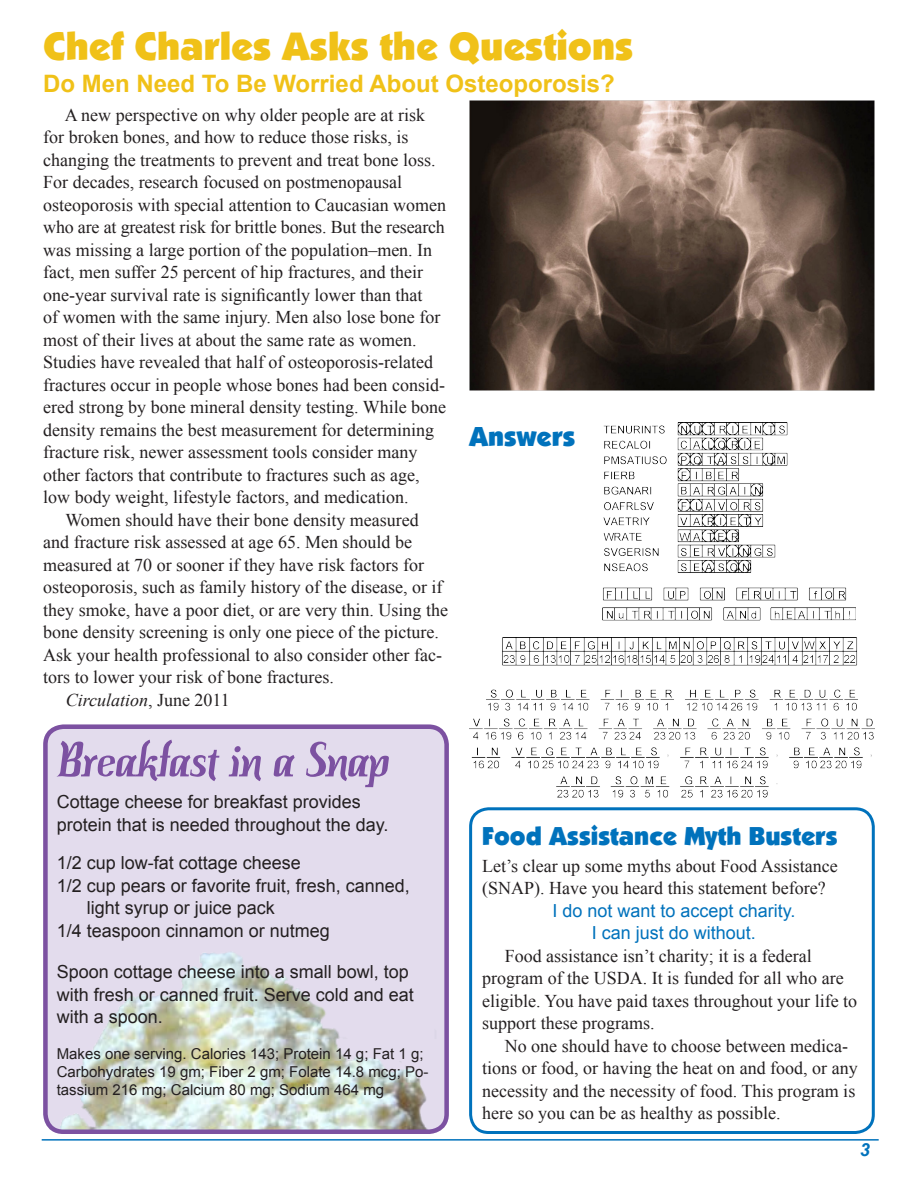
<style>
.page{position:relative;width:918px;height:1188px;background:#fff}
.page>*{position:absolute;margin:0;border:0;box-sizing:border-box;transform-origin:0 0}
.t1{font:48px "Colourbars";color:#7c51a1;scale:1.1 1}
.t2{font:39px "Boulder";color:#f0c118}
.t3{font:27px "Boulder";color:#0072bc}
.t4{font:25.5px "Boulder";color:#0072bc}
.t5{font:700 24px "Arial";color:#f0c118}
.t6{font:18px/22.5px "Times New Roman";color:#231f20}
.t7{font:18px/22.5px "Arial";color:#231f20}
.t8{font:18px "Arial";color:#0072bc}
.t9{font:italic 18px "Times New Roman";color:#231f20}
.t10{font:italic 700 18px "Arial";color:#0072bc}
.t11{font:15px/18px "Arial";color:#231f20}
.s1{font-style:normal}
</style>
<div class="page">
<hr style="left:42px;top:1139px;width:837px;height:2px;background:#0072bc">
<div style="left:45px;top:727px;width:402px;height:405px;background:#e3dced;border-radius:18px"></div>
<img style="left:48px;top:952px;width:396px;height:177px">
<div style="left:43px;top:724px;width:406px;height:410px;border:4px solid #7c51a1;border-radius:18px"></div>
<div style="left:469px;top:807px;width:406px;height:327px;border:3px solid #0072bc;border-radius:18px"></div>
<img style="left:603px;top:423px;width:252px;height:198px">
<img style="left:469px;top:638px;width:406px;height:160px">
<img style="left:469px;top:100px;width:406px;height:290px">
<p class="t2" style="left:43px;top:24px;width:592px">Chef Charles Asks the Questions</p>
<p class="t5" style="left:43px;top:68px;width:573px">Do Men Need To Be Worried About Osteoporosis?</p>
<p class="t6" style="left:43px;top:103px;width:394px;text-indent:22px">A new perspective on why older people are at risk for broken bones, and how to reduce those risks, is changing the treatments to prevent and treat bone loss.<br>For decades, research focused on postmenopausal</p>
<p class="t6" style="left:43px;top:193px;width:405px">osteoporosis with special attention to Caucasian women who are at greatest risk for brittle bones. But the research was missing a large portion of the population–men. In fact, men suffer 25 percent of hip fractures, and their one-year survival rate is significantly lower than that<br>of women with the same injury. Men also lose bone for most of their lives at about the same rate as women.<br>Studies have revealed that half of osteoporosis-related fractures occur in people whose bones had been consid&shy;ered strong by bone mineral density testing. While bone density remains the best measurement for determining fracture risk, newer assessment tools consider many other factors that contribute to fractures such as age, low body weight, lifestyle factors, and medication.</p>
<p class="t6" style="left:43px;top:508px;width:406px;text-indent:22px">Women should have their bone density measured and fracture risk assessed at age 65. Men should be measured at 70 or sooner if they have risk factors for osteoporosis, such as family history of the disease, or if they smoke, have a poor diet, or are very thin. Using the bone density screening is only one piece of the picture.<br>Ask your health professional to also consider other fac&shy;tors to lower your risk of bone fractures.</p>
<p class="t9" style="left:66px;top:687px;width:166px">Circulation<span class="s1">, June 2011</span></p>
<p class="t1" style="left:57px;top:732px;width:302px">Breakfast in a Snap</p>
<p class="t7" style="left:57px;top:791px;width:306px">Cottage cheese for breakfast provides</p>
<p class="t7" style="left:57px;top:814px;width:333px">protein that is needed throughout the day.</p>
<p class="t7" style="left:57px;top:852px;width:246px">1/2 cup low-fat cottage cheese</p>
<p class="t7" style="left:57px;top:874px;width:355px">1/2 cup pears or favorite fruit, fresh, canned,</p>
<p class="t7" style="left:87px;top:897px;width:190px">light syrup or juice pack</p>
<p class="t7" style="left:57px;top:919px;width:275px">1/4 teaspoon cinnamon or nutmeg</p>
<p class="t7" style="left:57px;top:961px;width:359px">Spoon cottage cheese into a small bowl, top with fresh or canned fruit. Serve cold and eat with a spoon.</p>
<p class="t11" style="left:57px;top:1045px;width:373px">Makes one serving. Calories 143; Protein 14 g; Fat 1 g;<br>Carbohydrates 19 gm; Fiber 2 gm; Folate 14.8 mcg; Po&shy;tassium 216 mg; Calcium 80 mg; Sodium 464 mg</p>
<p class="t3" style="left:469px;top:421px;width:108px">Answers</p>
<p class="t4" style="left:482px;top:821px;width:357px">Food Assistance Myth Busters</p>
<p class="t6" style="left:482px;top:854px;width:357px">Let’s clear up some myths about Food Assistance (SNAP). Have you heard this statement before?</p>
<p class="t8" style="left:553px;top:899px;width:244px">I do not want to accept charity.</p>
<p class="t8" style="left:592px;top:921px;width:166px">I can just do without.</p>
<p class="t6" style="left:482px;top:944px;width:376px;text-indent:22px">Food assistance isn’t charity; it is a federal program of the USDA. It is funded for all who are eligible. You have paid taxes throughout your life to support these programs.</p>
<p class="t6" style="left:482px;top:1034px;width:377px;text-indent:22px">No one should have to choose between medica&shy;tions or food, or having the heat on and food, or any necessity and the necessity of food. This program is here so you can be as healthy as possible.</p>
<p class="t10" style="left:860px;top:1138px;width:12px">3</p>
</div>
